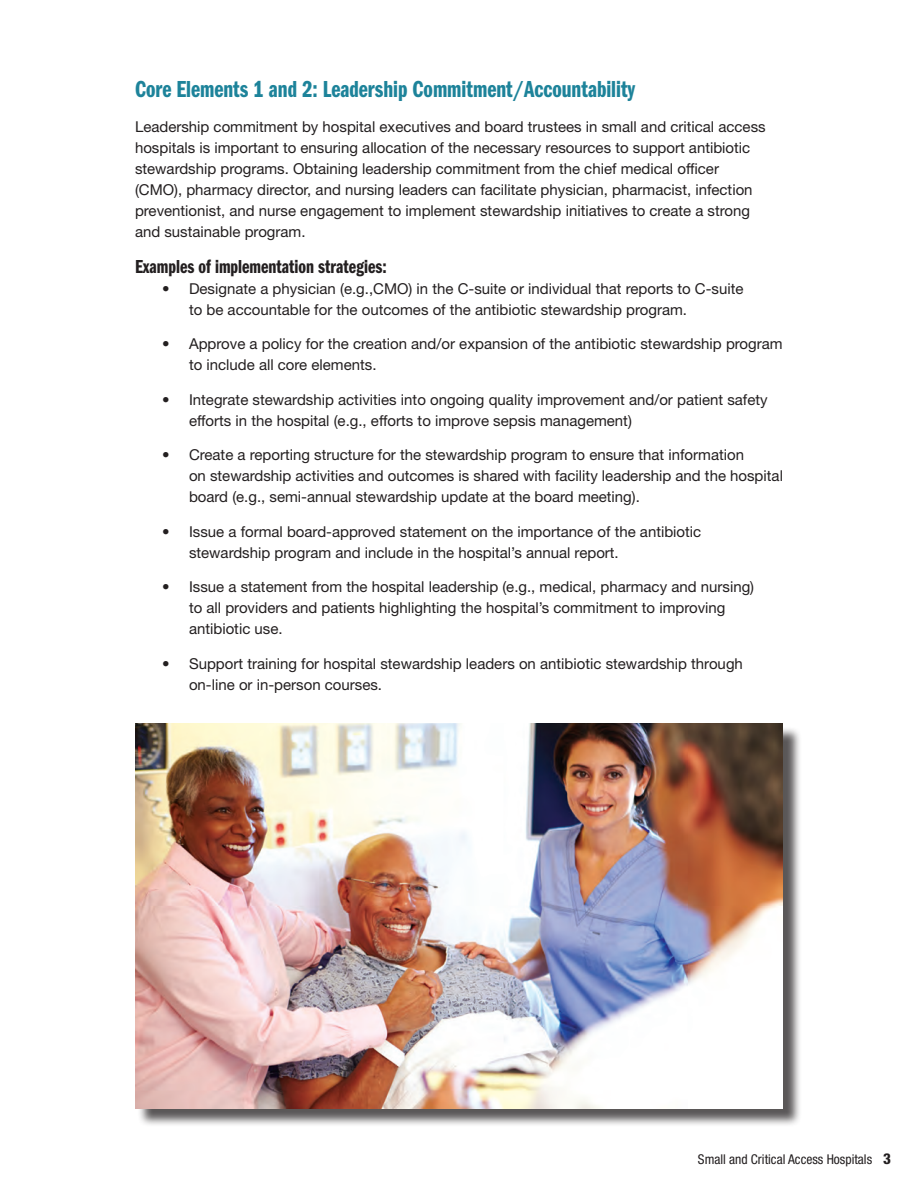
<style>
.page{position:relative;width:918px;height:1188px;background:#fff}
.page>*{position:absolute;margin:0;border:0;box-sizing:border-box;transform-origin:0 0}
.Heading_3{font:24px "ITC Franklin Gothic Std Dm Cp";color:#1d839a}
.Heading_4{font:19.5px "ITC Franklin Gothic Std Dm Cp";color:#231f20}
.body{font:15px/21px "Helvetica Neue LT Std";color:#231f20}
.t1{font:condensed 13.5px "Helvetica Neue LT Std";color:#231f20}
.s1{font-weight:800;font-size:15px}
</style>
<div class="page">
<div style="left:137px;top:726px;width:664px;height:401px;background:#231f20;opacity:.75"></div>
<img style="left:135px;top:724px;width:648px;height:384px">
<p class="Heading_3" style="left:135px;top:76px;width:502px">Core Elements 1 and 2: Leadership Commitment/Accountability</p>
<p class="body" style="left:135px;top:116px;width:632px">Leadership commitment by hospital executives and board trustees in small and critical access hospitals is important to ensuring allocation of the necessary resources to support antibiotic stewardship programs. Obtaining leadership commitment from the chief medical officer (CMO), pharmacy director, and nursing leaders can facilitate physician, pharmacist, infection preventionist, and nurse engagement to implement stewardship initiatives to create a strong and sustainable program.</p>
<p class="Heading_4" style="left:135px;top:256px;width:253px">Examples of implementation strategies:</p>
<p class="body" style="left:189px;top:278px;width:556px;text-indent:-27px">• Designate a physician (e.g.,CMO) in the C-suite or individual that reports to C-suite to be accountable for the outcomes of the antibiotic stewardship program.</p>
<p class="body" style="left:189px;top:333px;width:595px;text-indent:-27px">• Approve a policy for the creation and/or expansion of the antibiotic stewardship program to include all core elements.</p>
<p class="body" style="left:189px;top:389px;width:580px;text-indent:-27px">• Integrate stewardship activities into ongoing quality improvement and/or patient safety efforts in the hospital (e.g., efforts to improve sepsis management)</p>
<p class="body" style="left:189px;top:444px;width:595px;text-indent:-27px">• Create a reporting structure for the stewardship program to ensure that information<br>on stewardship activities and outcomes is shared with facility leadership and the hospital board (e.g., semi-annual stewardship update at the board meeting).</p>
<p class="body" style="left:189px;top:521px;width:514px;text-indent:-27px">• Issue a formal board-approved statement on the importance of the antibiotic stewardship program and include in the hospital’s annual report.</p>
<p class="body" style="left:189px;top:576px;width:567px;text-indent:-27px">• Issue a statement from the hospital leadership (e.g., medical, pharmacy and nursing) to all providers and patients highlighting the hospital’s commitment to improving antibiotic use.</p>
<p class="body" style="left:189px;top:653px;width:555px;text-indent:-27px">• Support training for hospital stewardship leaders on antibiotic stewardship through on-line or in-person courses.</p>
<p class="t1" style="left:698px;top:1152px;width:195px">Small and Critical Access Hospitals <span class="s1">3</span></p>
</div>
